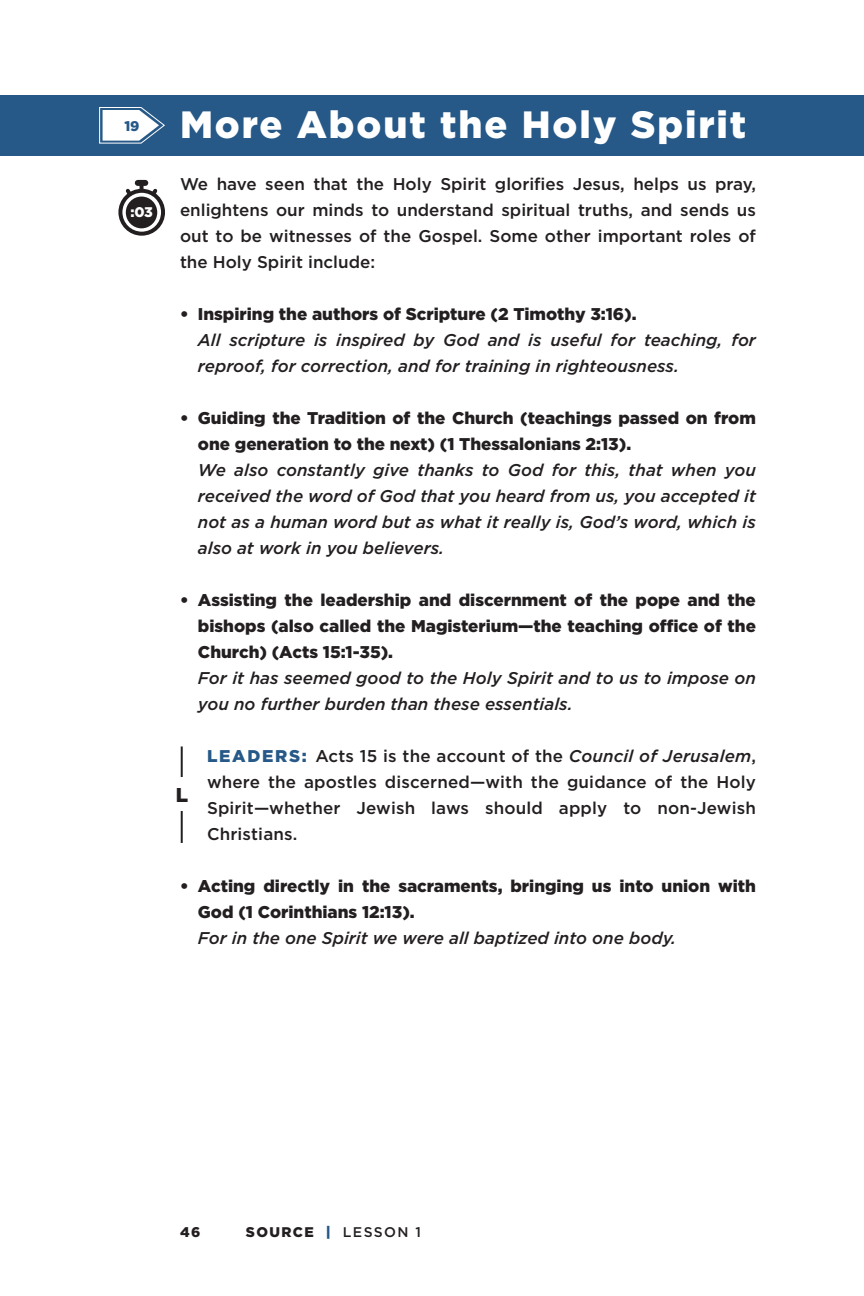
<style>
.page{position:relative;width:864px;height:1296px;background:#fff}
.page>*{position:absolute;margin:0;border:0;box-sizing:border-box;transform-origin:0 0}
.t1{font:900 38px "Gotham";letter-spacing:.05em;color:#fff}
.t2{font:900 20px "Gotham";color:#231f20}
.t3{font:italic 500 17px/26px "Gotham";color:#231f20}
.t4{font:900 17px/26px "Gotham";color:#231f20}
.t5{font:500 17px/26px "Gotham";color:#231f20;text-align:justify}
.t6{font:500 14px "Gotham";letter-spacing:.1em;color:#231f20}
.t7{font:900 14px "Gotham";color:#fff}
.t8{font:900 14px "Gotham";color:#231f20}
.t9{font:900 14px "Gotham";color:#265988}
.s1{font-weight:900;color:#265988}
.s2{font-style:italic}
.s3{font-weight:900}
</style>
<div class="page">
<div style="left:0;top:95px;width:864px;height:61px;background:#265988"></div>
<div style="left:118px;top:189px;width:47px;height:47px;border:4px solid #231f20;border-radius:50%"></div>
<div style="left:126px;top:197px;width:31px;height:31px;background:#231f20;border-radius:50%"></div>
<div style="left:138px;top:180px;width:7px;height:6px;background:#231f20"></div>
<svg style="left:122px;top:185px;width:39px;height:15px"></svg>
<svg style="left:99px;top:107px;width:66px;height:37px"></svg>
<hr style="left:181px;top:746px;width:2px;height:97px;background:#231f20">
<div style="left:165px;top:777px;width:34px;height:34px;background:#fff"></div>
<p class="t9" style="left:124px;top:116px;width:17px">19</p>
<h1 class="t1" style="left:180px;top:99px;width:568px">More About the Holy Spirit</h1>
<p class="t5" style="left:180px;top:171px;width:578px">We have seen that the Holy Spirit glorifies Jesus, helps us pray, enlightens our minds to understand spiritual truths, and sends us out to be witnesses of the Gospel. Some other important roles of the Holy Spirit include:</p>
<p class="t4" style="left:180px;top:301px;width:458px">• Inspiring the authors of Scripture (2 Timothy 3:16).</p>
<p class="t3" style="left:198px;top:327px;width:560px">All scripture is inspired by God and is useful for teaching, for reproof, for correction, and for training in righteousness.</p>
<p class="t4" style="left:198px;top:405px;width:560px;text-indent:-18px">• Guiding the Tradition of the Church (teachings passed on from one generation to the next) (1 Thessalonians 2:13).</p>
<p class="t3" style="left:198px;top:457px;width:560px;text-align:justify">We also constantly give thanks to God for this, that when you received the word of God that you heard from us, you accepted it not as a human word but as what it really is, God’s word, which is also at work in you believers.</p>
<p class="t4" style="left:198px;top:587px;width:560px;text-align:justify;text-indent:-18px">• Assisting the leadership and discernment of the pope and the bishops (also called the Magisterium—the teaching office of the Church) (Acts 15:1-35).</p>
<p class="t3" style="left:198px;top:665px;width:560px">For it has seemed good to the Holy Spirit and to us to impose on you no further burden than these essentials.</p>
<p class="t5" style="left:207px;top:743px;width:551px"><span class="s1">LEADERS:</span> Acts 15 is the account of the <span class="s2">Council of Jerusalem</span>, where the apostles discerned—with the guidance of the Holy Spirit—whether Jewish laws should apply to non-Jewish Christians.</p>
<p class="t4" style="left:198px;top:873px;width:560px;text-indent:-18px">• Acting directly in the sacraments, bringing us into union with<br>God (1 Corinthians 12:13).</p>
<p class="t3" style="left:198px;top:925px;width:480px">For in the one Spirit we were all baptized into one body.</p>
<p class="t7" style="left:130px;top:203px;width:24px">:03</p>
<p class="t2" style="left:176px;top:782px;width:14px">L</p>
<p class="t8" style="left:180px;top:1223px;width:22px">46</p>
<p class="t6" style="left:246px;top:1223px;width:177px"><span class="s3">SOURCE</span> <span class="s1">|</span> LESSON 1</p>
</div>
